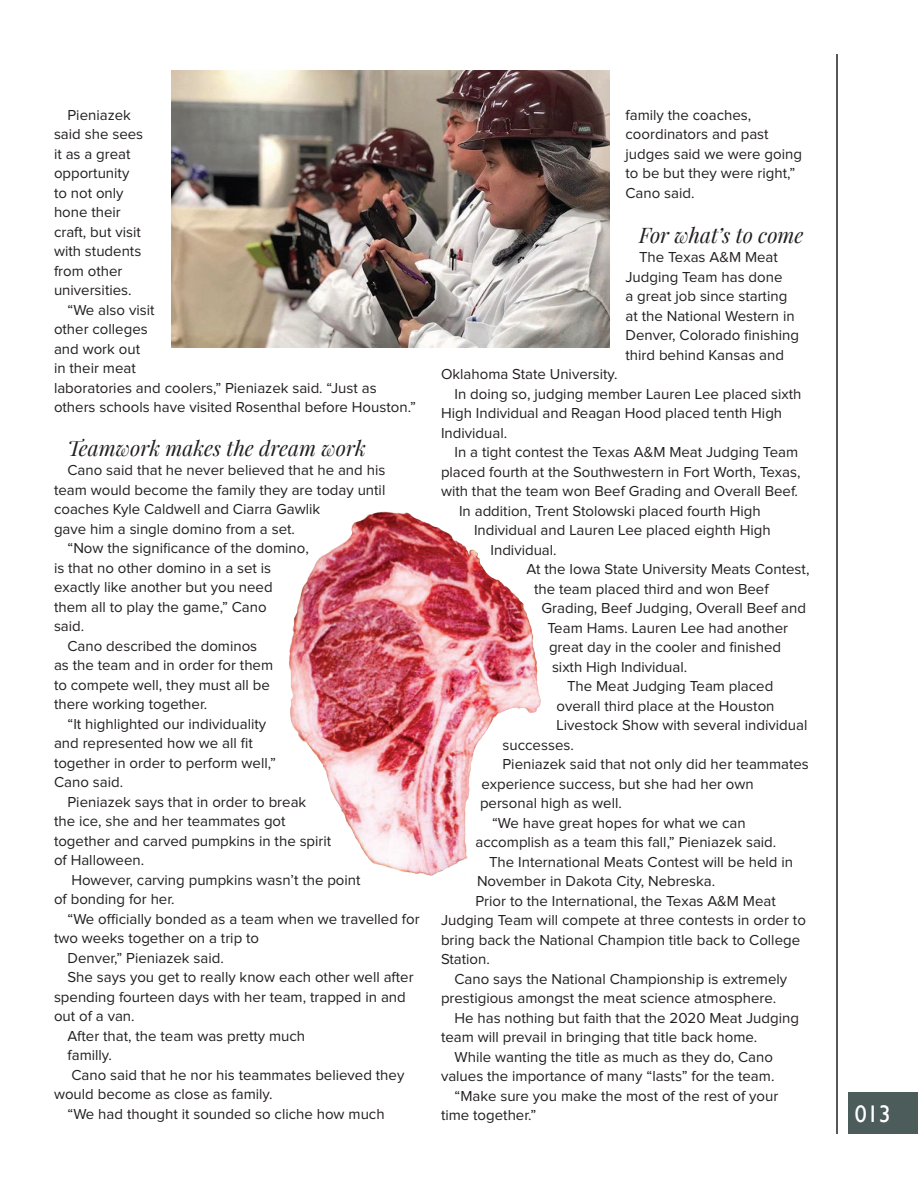
<style>
.page{position:relative;width:918px;height:1188px;background:#fff}
.page>*{position:absolute;margin:0;border:0;box-sizing:border-box;transform-origin:0 0}
.t1{font:31.5px "Futura";color:#fff}
.t2{font:24px "Gill Sans";color:#fff}
.t3{font:italic 21px "Playfair Display";color:#231f20}
.t4{font:15px/19.5px "Proxima Nova";color:#231f20}
</style>
<div class="page">
<hr style="left:836px;top:54px;width:2px;height:1080px;background:#231f20">
<img style="left:172px;top:70px;width:437px;height:278px">
<img style="left:289px;top:511px;width:252px;height:365px">
<div style="left:848px;top:1092px;width:70px;height:42px;background:#4c5c5b"></div>
<p class="t4" style="left:68px;top:106px;width:65px">Pieniazek</p>
<p class="t4" style="left:54px;top:125px;width:91px">said she sees</p>
<p class="t4" style="left:54px;top:145px;width:78px">it as a great</p>
<p class="t4" style="left:54px;top:164px;width:77px">opportunity</p>
<p class="t4" style="left:54px;top:184px;width:71px">to not only</p>
<p class="t4" style="left:54px;top:203px;width:68px">hone their</p>
<p class="t4" style="left:54px;top:223px;width:88px">craft, but visit</p>
<p class="t4" style="left:54px;top:242px;width:89px">with students</p>
<p class="t4" style="left:54px;top:262px;width:70px">from other</p>
<p class="t4" style="left:54px;top:281px;width:79px">universities.</p>
<p class="t4" style="left:68px;top:301px;width:89px">“We also visit</p>
<p class="t4" style="left:54px;top:320px;width:95px">other colleges</p>
<p class="t4" style="left:54px;top:340px;width:88px">and work out</p>
<p class="t4" style="left:54px;top:359px;width:83px">in their meat</p>
<p class="t4" style="left:54px;top:379px;width:324px">laboratories and coolers,” Pieniazek said. “Just as</p>
<p class="t4" style="left:54px;top:398px;width:363px">others schools have visited Rosenthal before Houston.”</p>
<p class="t3" style="left:68px;top:431px;width:300px">Teamwork makes the dream work</p>
<p class="t4" style="left:68px;top:461px;width:319px">Cano said that he never believed that he and his</p>
<p class="t4" style="left:54px;top:480px;width:333px">team would become the family they are today until</p>
<p class="t4" style="left:54px;top:500px;width:268px">coaches Kyle Caldwell and Ciarra Gawlik</p>
<p class="t4" style="left:54px;top:519px;width:242px">gave him a single domino from a set.</p>
<p class="t4" style="left:68px;top:539px;width:243px">“Now the significance of the domino,</p>
<p class="t4" style="left:54px;top:558px;width:219px">is that no other domino in a set is</p>
<p class="t4" style="left:54px;top:578px;width:220px">exactly like another but you need</p>
<p class="t4" style="left:54px;top:597px;width:214px">them all to play the game,” Cano</p>
<p class="t4" style="left:54px;top:617px;width:32px">said.</p>
<p class="t4" style="left:68px;top:636px;width:191px">Cano described the dominos</p>
<p class="t4" style="left:54px;top:656px;width:221px">as the team and in order for them</p>
<p class="t4" style="left:54px;top:675px;width:217px">to compete well, they must all be</p>
<p class="t4" style="left:54px;top:695px;width:155px">there working together.</p>
<p class="t4" style="left:68px;top:714px;width:200px">“It highlighted our individuality</p>
<p class="t4" style="left:54px;top:734px;width:200px">and represented how we all fit</p>
<p class="t4" style="left:54px;top:753px;width:224px">together in order to perform well,”</p>
<p class="t4" style="left:54px;top:773px;width:71px">Cano said.</p>
<p class="t4" style="left:68px;top:792px;width:240px">Pieniazek says that in order to break</p>
<p class="t4" style="left:54px;top:812px;width:233px">the ice, she and her teammates got</p>
<p class="t4" style="left:54px;top:831px;width:279px">together and carved pumpkins in the spirit</p>
<p class="t4" style="left:54px;top:851px;width:92px">of Halloween.</p>
<p class="t4" style="left:71px;top:870px;width:291px">However, carving pumpkins wasn’t the point</p>
<p class="t4" style="left:54px;top:890px;width:122px">of bonding for her.</p>
<p class="t4" style="left:68px;top:909px;width:354px">“We officially bonded as a team when we travelled for</p>
<p class="t4" style="left:54px;top:929px;width:207px">two weeks together on a trip to</p>
<p class="t4" style="left:68px;top:948px;width:158px">Denver,” Pieniazek said.</p>
<p class="t4" style="left:68px;top:968px;width:348px">She says you get to really know each other well after</p>
<p class="t4" style="left:54px;top:987px;width:353px">spending fourteen days with her team, trapped in and</p>
<p class="t4" style="left:54px;top:1007px;width:82px">out of a van.</p>
<p class="t4" style="left:68px;top:1026px;width:239px">After that, the team was pretty much</p>
<p class="t4" style="left:68px;top:1046px;width:46px">familly.</p>
<p class="t4" style="left:71px;top:1065px;width:335px">Cano said that he nor his teammates believed they</p>
<p class="t4" style="left:54px;top:1085px;width:220px">would become as close as family.</p>
<p class="t4" style="left:68px;top:1104px;width:319px">“We had thought it sounded so cliche how much</p>
<p class="t4" style="left:626px;top:106px;width:178px">family the coaches, coordinators and past judges said we were going to be but they were right,”<br>Cano said.</p>
<p class="t3" style="left:639px;top:218px;width:166px">For what’s to come</p>
<p class="t4" style="left:626px;top:248px;width:175px;text-indent:14px">The Texas A&amp;M Meat<br>Judging Team has done<br>a great job since starting at the National Western in<br>Denver, Colorado finishing third behind Kansas and</p>
<p class="t4" style="left:441px;top:365px;width:178px">Oklahoma State University.</p>
<p class="t4" style="left:454px;top:384px;width:348px">In doing so, judging member Lauren Lee placed sixth</p>
<p class="t4" style="left:441px;top:404px;width:343px">High Individual and Reagan Hood placed tenth High</p>
<p class="t4" style="left:441px;top:423px;width:68px">Individual.</p>
<p class="t4" style="left:454px;top:443px;width:345px">In a tight contest the Texas A&amp;M Meat Judging Team</p>
<p class="t4" style="left:441px;top:462px;width:361px">placed fourth at the Southwestern in Fort Worth, Texas,</p>
<p class="t4" style="left:441px;top:482px;width:359px">with that the team won Beef Grading and Overall Beef.</p>
<p class="t4" style="left:459px;top:501px;width:303px">In addition, Trent Stolowski placed fourth High</p>
<p class="t4" style="left:474px;top:521px;width:298px">Individual and Lauren Lee placed eighth High</p>
<p class="t4" style="left:490px;top:540px;width:68px">Individual.</p>
<p class="t4" style="left:526px;top:560px;width:284px">At the Iowa State University Meats Contest,</p>
<p class="t4" style="left:534px;top:579px;width:236px">the team placed third and won Beef</p>
<p class="t4" style="left:542px;top:599px;width:266px">Grading, Beef Judging, Overall Beef and</p>
<p class="t4" style="left:548px;top:618px;width:242px">Team Hams. Lauren Lee had another</p>
<p class="t4" style="left:549px;top:638px;width:234px">great day in the cooler and finished</p>
<p class="t4" style="left:552px;top:657px;width:137px">sixth High Individual.</p>
<p class="t4" style="left:567px;top:677px;width:208px">The Meat Judging Team placed</p>
<p class="t4" style="left:556px;top:696px;width:220px">overall third place at the Houston</p>
<p class="t4" style="left:556px;top:716px;width:252px">Livestock Show with several individual</p>
<p class="t4" style="left:502px;top:735px;width:73px">successes.</p>
<p class="t4" style="left:502px;top:755px;width:308px">Pieniazek said that not only did her teammates</p>
<p class="t4" style="left:482px;top:774px;width:274px">experience success, but she had her own</p>
<p class="t4" style="left:480px;top:794px;width:143px">personal high as well.</p>
<p class="t4" style="left:492px;top:813px;width:255px">“We have great hopes for what we can</p>
<p class="t4" style="left:476px;top:833px;width:302px">accomplish as a team this fall,” Pieniazek said.</p>
<p class="t4" style="left:489px;top:852px;width:305px">The International Meats Contest will be held in</p>
<p class="t4" style="left:477px;top:872px;width:240px">November in Dakota City, Nebreska.</p>
<p class="t4" style="left:476px;top:891px;width:302px">Prior to the International, the Texas A&amp;M Meat</p>
<p class="t4" style="left:441px;top:911px;width:366px">Judging Team will compete at three contests in order to</p>
<p class="t4" style="left:441px;top:930px;width:361px">bring back the National Champion title back to College</p>
<p class="t4" style="left:441px;top:950px;width:50px">Station.</p>
<p class="t4" style="left:454px;top:969px;width:334px">Cano says the National Championship is extremely</p>
<p class="t4" style="left:441px;top:989px;width:337px">prestigious amongst the meat science atmosphere.</p>
<p class="t4" style="left:454px;top:1008px;width:346px">He has nothing but faith that the 2020 Meat Judging</p>
<p class="t4" style="left:441px;top:1028px;width:318px">team will prevail in bringing that title back home.</p>
<p class="t4" style="left:454px;top:1047px;width:320px">While wanting the title as much as they do, Cano</p>
<p class="t4" style="left:441px;top:1067px;width:335px">values the importance of many “lasts” for the team.</p>
<p class="t4" style="left:454px;top:1086px;width:325px">“Make sure you make the most of the rest of your</p>
<p class="t4" style="left:441px;top:1106px;width:97px">time together.”</p>
<p class="t2" style="left:855px;top:1100px;width:37px">013</p>
<p class="t1" style="left:856px;top:1094px;width:56px">013</p>
</div>
